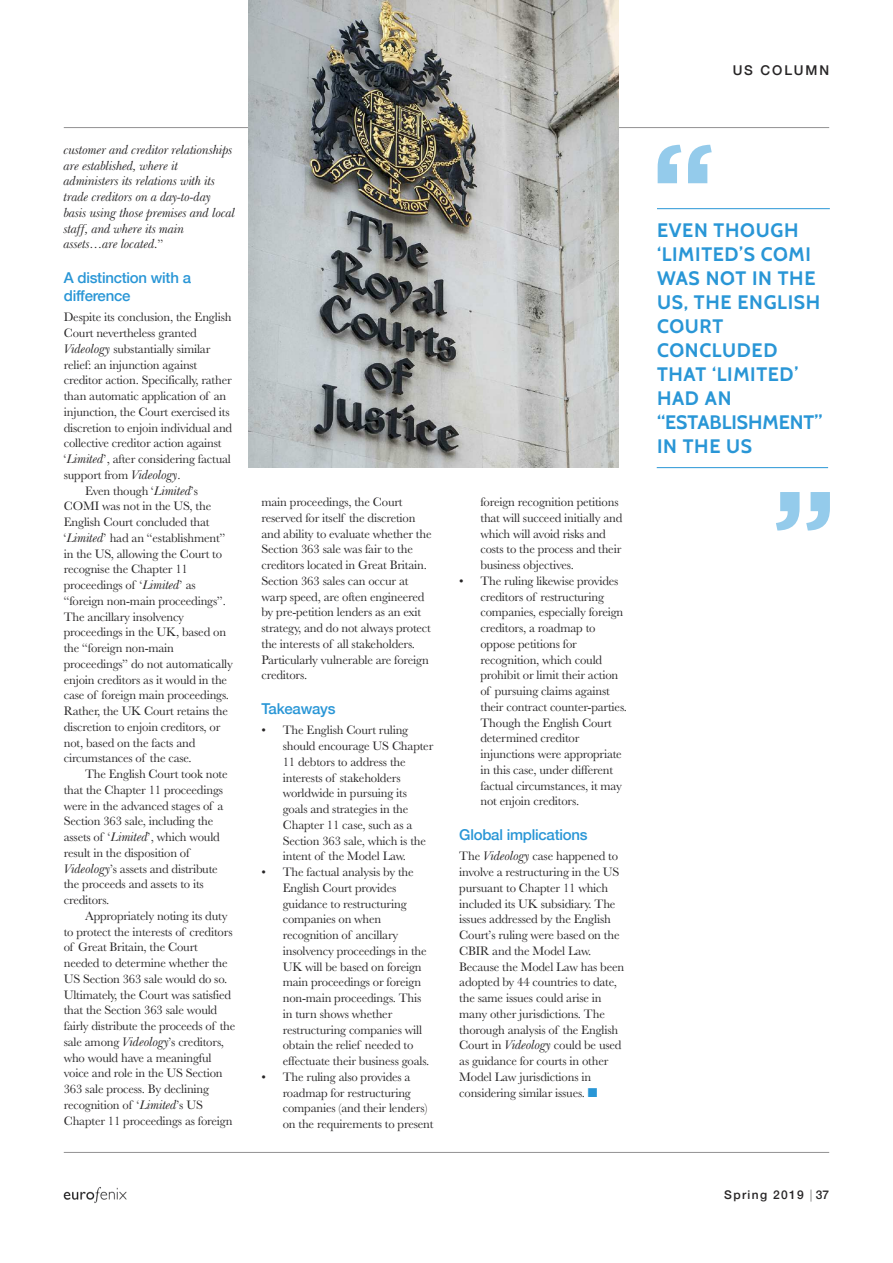
<style>
.page{position:relative;width:893px;height:1263px;background:#fff}
.page>*{position:absolute;margin:0;border:0;box-sizing:border-box;transform-origin:0 0}
.t1{font:700 119.55px "Gotham";color:#94cbeb}
.t2{font:700 19.5px/24px "Cabin";letter-spacing:.035em;color:#2996d6}
.t3{font:500 15px/18px "Helvetica Neue";letter-spacing:-.015em;color:#2996d6}
.t4{font:500 13.5px "Helvetica Neue";letter-spacing:.14em;color:#272526}
.t5{font:12.75px/15.8px "Baskerville";letter-spacing:-.015em;color:#272526}
.t6{font:italic 12.75px/15.8px "Baskerville BT";letter-spacing:-.015em;color:#272526}
.t7{font:500 12px "Helvetica Neue";letter-spacing:.11em;color:#272526}
.s1{font-family:"Baskerville";font-style:normal}
.s2{font-family:"Baskerville BT";font-style:italic}
.s3{color:#2996d6}
.s4{font-weight:100}
</style>
<div class="page">
<hr style="left:64px;top:127px;width:765px;height:1px;background:#939293">
<hr style="left:657px;top:208px;width:173px;height:1px;background:#2996d6">
<hr style="left:657px;top:467px;width:171px;height:1px;background:#2996d6">
<hr style="left:64px;top:1152px;width:765px;height:1px;background:#939293">
<img style="left:63px;top:1186px;width:64px;height:17px">
<img style="left:249px;top:0;width:370px;height:468px">
<p class="t6" style="left:64px;top:143px;width:173px">customer and creditor relationships are established, where it administers its relations with its trade creditors on a day-to-day basis using those premises and local staff, and where its main assets…are located.<span class="s1">”</span></p>
<p class="t3" style="left:64px;top:269px;width:129px">a distinction with a difference</p>
<p class="t5" style="left:64px;top:309px;width:169px">Despite its conclusion, the English</p>
<p class="t5" style="left:64px;top:325px;width:134px">Court nevertheless granted</p>
<p class="t5" style="left:64px;top:340px;width:148px"><span class="s2">Videology</span> substantially similar</p>
<p class="t5" style="left:64px;top:356px;width:135px">relief: an injunction against</p>
<p class="t5" style="left:64px;top:372px;width:170px">creditor action. Specifically, rather</p>
<p class="t5" style="left:64px;top:388px;width:164px">than automatic application of an</p>
<p class="t5" style="left:64px;top:403px;width:167px">injunction, the Court exercised its</p>
<p class="t5" style="left:64px;top:419px;width:170px">discretion to enjoin individual and</p>
<p class="t5" style="left:64px;top:435px;width:159px">collective creditor action against</p>
<p class="t5" style="left:64px;top:451px;width:169px">‘<span class="s2">Limited</span>’, after considering factual</p>
<p class="t5" style="left:64px;top:466px;width:119px">support from <span class="s2">Videology</span>.</p>
<p class="t5" style="left:85px;top:482px;width:114px">Even though ‘<span class="s2">Limited</span>’s</p>
<p class="t5" style="left:64px;top:498px;width:149px">COMI was not in the US, the</p>
<p class="t5" style="left:64px;top:514px;width:147px">English Court concluded that</p>
<p class="t5" style="left:64px;top:529px;width:163px">‘<span class="s2">Limited</span>’ had an “establishment”</p>
<p class="t5" style="left:64px;top:545px;width:160px">in the US, allowing the Court to</p>
<p class="t5" style="left:64px;top:561px;width:126px">recognise the Chapter 11</p>
<p class="t5" style="left:64px;top:577px;width:134px">proceedings of ‘<span class="s2">Limited</span>’ as</p>
<p class="t5" style="left:64px;top:592px;width:164px">“foreign non-main proceedings”.</p>
<p class="t5" style="left:64px;top:608px;width:122px">The ancillary insolvency</p>
<p class="t5" style="left:64px;top:624px;width:164px">proceedings in the UK, based on</p>
<p class="t5" style="left:64px;top:640px;width:112px">the “foreign non-main</p>
<p class="t5" style="left:64px;top:655px;width:171px">proceedings” do not automatically</p>
<p class="t5" style="left:64px;top:671px;width:165px">enjoin creditors as it would in the</p>
<p class="t5" style="left:64px;top:687px;width:167px">case of foreign main proceedings.</p>
<p class="t5" style="left:64px;top:703px;width:166px">Rather, the UK Court retains the</p>
<p class="t5" style="left:64px;top:718px;width:158px">discretion to enjoin creditors, or</p>
<p class="t5" style="left:64px;top:734px;width:133px">not, based on the facts and</p>
<p class="t5" style="left:64px;top:750px;width:129px">circumstances of the case.</p>
<p class="t5" style="left:85px;top:766px;width:144px">The English Court took note</p>
<p class="t5" style="left:64px;top:781px;width:161px">that the Chapter 11 proceedings</p>
<p class="t5" style="left:64px;top:797px;width:161px">were in the advanced stages of a</p>
<p class="t5" style="left:64px;top:813px;width:151px">Section 363 sale, including the</p>
<p class="t5" style="left:64px;top:829px;width:158px">assets of ‘<span class="s2">Limited</span>’, which would</p>
<p class="t5" style="left:64px;top:844px;width:127px">result in the disposition of</p>
<p class="t5" style="left:64px;top:860px;width:156px"><span class="s2">Videology</span>’s assets and distribute</p>
<p class="t5" style="left:64px;top:876px;width:142px">the proceeds and assets to its</p>
<p class="t5" style="left:64px;top:892px;width:47px">creditors.</p>
<p class="t5" style="left:85px;top:907px;width:144px">Appropriately noting its duty</p>
<p class="t5" style="left:64px;top:923px;width:170px">to protect the interests of creditors</p>
<p class="t5" style="left:64px;top:939px;width:136px">of Great Britain, the Court</p>
<p class="t5" style="left:64px;top:955px;width:165px">needed to determine whether the</p>
<p class="t5" style="left:64px;top:970px;width:165px">US Section 363 sale would do so.</p>
<p class="t5" style="left:64px;top:986px;width:169px">Ultimately, the Court was satisfied</p>
<p class="t5" style="left:64px;top:1002px;width:155px">that the Section 363 sale would</p>
<p class="t5" style="left:64px;top:1018px;width:173px">fairly distribute the proceeds of the</p>
<p class="t5" style="left:64px;top:1033px;width:162px">sale among <span class="s2">Videology</span>’s creditors,</p>
<p class="t5" style="left:64px;top:1049px;width:149px">who would have a meaningful</p>
<p class="t5" style="left:64px;top:1065px;width:160px">voice and role in the US Section</p>
<p class="t5" style="left:64px;top:1081px;width:147px">363 sale process. By declining</p>
<p class="t5" style="left:64px;top:1096px;width:141px">recognition of ‘<span class="s2">Limited</span>’s US</p>
<p class="t5" style="left:64px;top:1112px;width:170px">Chapter 11 proceedings as foreign</p>
<p class="t5" style="left:261px;top:494px;width:172px">main proceedings, the Court reserved for itself the discretion and ability to evaluate whether the<br>Section 363 sale was fair to the creditors located in Great Britain.<br>Section 363 sales can occur at warp speed, are often engineered by pre-petition lenders as an exit strategy, and do not always protect the interests of all stakeholders.<br>Particularly vulnerable are foreign creditors.</p>
<p class="t3" style="left:261px;top:700px;width:76px">Takeaways</p>
<p class="t5" style="left:283px;top:722px;width:152px;text-indent:-21px">• The English Court ruling should encourage US Chapter<br>11 debtors to address the interests of stakeholders worldwide in pursuing its goals and strategies in the<br>Chapter 11 case, such as a<br>Section 363 sale, which is the intent of the Model Law.</p>
<p class="t5" style="left:283px;top:864px;width:148px;text-indent:-21px">• The factual analysis by the<br>English Court provides guidance to restructuring companies on when recognition of ancillary insolvency proceedings in the<br>UK will be based on foreign main proceedings or foreign non-main proceedings. This in turn shows whether restructuring companies will obtain the relief needed to effectuate their business goals.</p>
<p class="t5" style="left:283px;top:1069px;width:152px;text-indent:-21px">• The ruling also provides a roadmap for restructuring companies (and their lenders) on the requirements to present</p>
<p class="t5" style="left:480px;top:494px;width:143px">foreign recognition petitions that will succeed initially and which will avoid risks and costs to the process and their business objectives.</p>
<p class="t5" style="left:480px;top:572px;width:148px;text-indent:-21px">• The ruling likewise provides creditors of restructuring companies, especially foreign creditors, a roadmap to oppose petitions for recognition, which could prohibit or limit their action of pursuing claims against their contract counter-parties.<br>Though the English Court determined creditor injunctions were appropriate in this case, under different factual circumstances, it may not enjoin creditors.</p>
<p class="t3" style="left:459px;top:826px;width:130px">Global implications</p>
<p class="t5" style="left:459px;top:848px;width:167px">The <span class="s2">Videology</span> case happened to involve a restructuring in the US pursuant to Chapter 11 which included its UK subsidiary. The issues addressed by the English<br>Court’s ruling were based on the<br>CBIR and the Model Law.<br>Because the Model Law has been adopted by 44 countries to date, the same issues could arise in many other jurisdictions. The thorough analysis of the English<br>Court in <span class="s2">Videology</span> could be used as guidance for courts in other<br>Model Law jurisdictions in considering similar issues. <span class="s3">■</span></p>
<p class="t4" style="left:733px;top:62px;width:98px">uS Column</p>
<h1 class="t1" style="left:651px;top:118px;width:66px">“</h1>
<h2 class="t2" style="left:657px;top:218px;width:167px">EVEN THOUGH ‘LIMITED’S COMI<br>WAS NOT IN THE<br>US, THE ENGLISH<br>COURT<br>CONCLUDED<br>THAT ‘LIMITED’<br>HAD AN “ESTABLISHMENT”<br>IN THE US</h2>
<h1 class="t1" style="left:772px;top:464px;width:66px">”</h1>
<p class="t7" style="left:724px;top:1188px;width:106px">Spring 2019 <span class="s4">|</span> 37</p>
</div>
